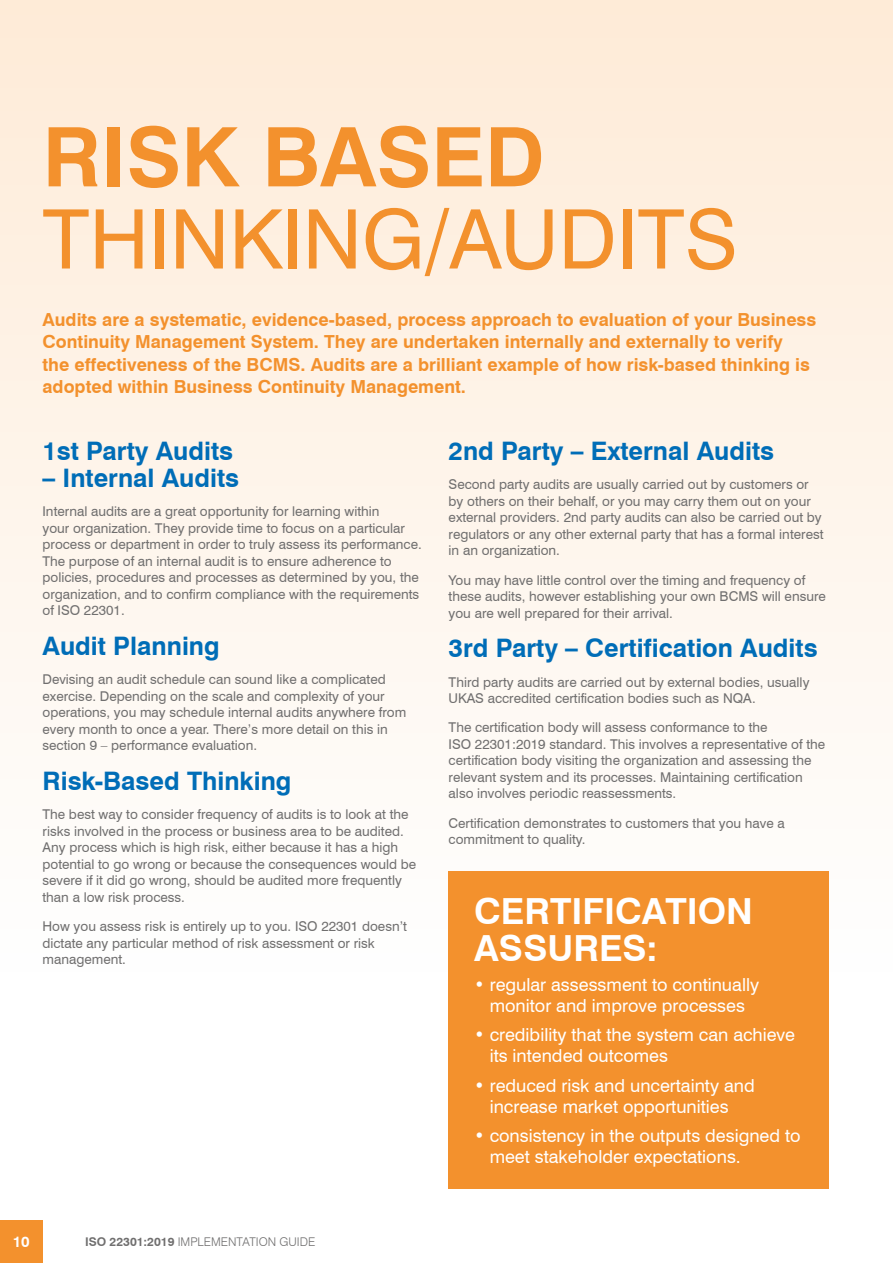
<style>
.page{position:relative;width:893px;height:1263px;background:#fff}
.page>*{position:absolute;margin:0;border:0;box-sizing:border-box;transform-origin:0 0}
.t1{font:82.2px "Swiss 721 BT";color:#f3912d}
.t2{font:700 82.2px "Swiss 721 BT";color:#f3912d}
.t3{font:700 36px/37.5px "Swiss 721 BT";color:#fff}
.t4{font:700 25.5px "Swiss 721 BT";color:#006db7}
.t5{font:700 18px/22.5px "Swiss 721 BT";color:#f3912d}
.t6{font:18px/21px "Swiss 721 BT";color:#fff;text-align:center}
.t7{font:700 15px "Swiss 721 BT";color:#fff}
.t8{font:13.5px/16.5px "Swiss 721 BT";color:#706f6f}
.t9{font:300 12px "Swiss 721 BT";color:#706f6f}
.s1{font-weight:700}
</style>
<div class="page">
<div style="left:0;top:1220px;width:43px;height:43px;background:#f3912d"></div>
<div style="left:0;top:0;width:893px;height:971px;background:linear-gradient(to bottom,#feebd7,#fefefe)"></div>
<div style="left:449px;top:871px;width:380px;height:317px;background:#f3912d"></div>
<h1 class="t2" style="left:43px;top:107px;width:504px">RISK BASED</h1>
<h1 class="t1" style="left:43px;top:189px;width:697px">THINKING/AUDITS</h1>
<p class="t5" style="left:43px;top:308px;width:775px">Audits are a systematic, evidence-based, process approach to evaluation of your Business Continuity Management System. They are undertaken internally and externally to verify<br>the effectiveness of the BCMS. Audits are a brilliant example of how risk-based thinking is adopted within Business Continuity Management.</p>
<h3 class="t4" style="left:43px;top:436px;width:192px">1st Party Audits</h3>
<h3 class="t4" style="left:43px;top:463px;width:198px">– Internal Audits</h3>
<p class="t8" style="left:43px;top:503px;width:381px">Internal audits are a great opportunity for learning within<br>your organization. They provide time to focus on a particular process or department in order to truly assess its performance.<br>The purpose of an internal audit is to ensure adherence to policies, procedures and processes as determined by you, the organization, and to confirm compliance with the requirements of ISO 22301.</p>
<h3 class="t4" style="left:43px;top:631px;width:179px">Audit Planning</h3>
<p class="t8" style="left:43px;top:671px;width:365px">Devising an audit schedule can sound like a complicated exercise. Depending on the scale and complexity of your operations, you may schedule internal audits anywhere from every month to once a year. There’s more detail on this in section 9 – performance evaluation.</p>
<h3 class="t4" style="left:43px;top:766px;width:250px">Risk-Based Thinking</h3>
<p class="t8" style="left:43px;top:806px;width:375px">The best way to consider frequency of audits is to look at the risks involved in the process or business area to be audited.<br>Any process which is high risk, either because it has a high potential to go wrong or because the consequences would be severe if it did go wrong, should be audited more frequently than a low risk process.</p>
<p class="t8" style="left:43px;top:918px;width:366px">How you assess risk is entirely up to you. ISO 22301 doesn’t dictate any particular method of risk assessment or risk management.</p>
<h3 class="t4" style="left:449px;top:436px;width:327px">2nd Party – External Audits</h3>
<p class="t8" style="left:449px;top:476px;width:376px">Second party audits are usually carried out by customers or by others on their behalf, or you may carry them out on your external providers. 2nd party audits can also be carried out by regulators or any other external party that has a formal interest in an organization.</p>
<p class="t8" style="left:449px;top:571px;width:379px">You may have little control over the timing and frequency of these audits, however establishing your own BCMS will ensure you are well prepared for their arrival.</p>
<h3 class="t4" style="left:449px;top:633px;width:370px">3rd Party – Certification Audits</h3>
<p class="t8" style="left:449px;top:673px;width:362px">Third party audits are carried out by external bodies, usually<br>UKAS accredited certification bodies such as NQA.</p>
<p class="t8" style="left:449px;top:719px;width:378px">The certification body will assess conformance to the<br>ISO 22301:2019 standard. This involves a representative of the certification body visiting the organization and assessing the relevant system and its processes. Maintaining certification also involves periodic reassessments.</p>
<p class="t8" style="left:449px;top:814px;width:338px">Certification demonstrates to customers that you have a commitment to quality.</p>
<h2 class="t3" style="left:474px;top:892px;width:280px">CERTIFICATION<br>ASSURES:</h2>
<h3 class="t6" style="left:474px;top:973px;width:287px">• regular assessment to continually monitor and improve processes</h3>
<h3 class="t6" style="left:490px;top:1024px;width:307px;text-align:left;text-indent:-16px">• credibility that the system can achieve its intended outcomes</h3>
<h3 class="t6" style="left:474px;top:1074px;width:282px">• reduced risk and uncertainty and increase market opportunities</h3>
<h3 class="t6" style="left:490px;top:1125px;width:312px;text-align:left;text-indent:-16px">• consistency in the outputs designed to meet stakeholder expectations.</h3>
<p class="t7" style="left:13px;top:1233px;width:19px">10</p>
<p class="t9" style="left:85px;top:1235px;width:232px"><span class="s1">ISO 22301:2019</span> IMPLEMENTATION GUIDE</p>
</div>
